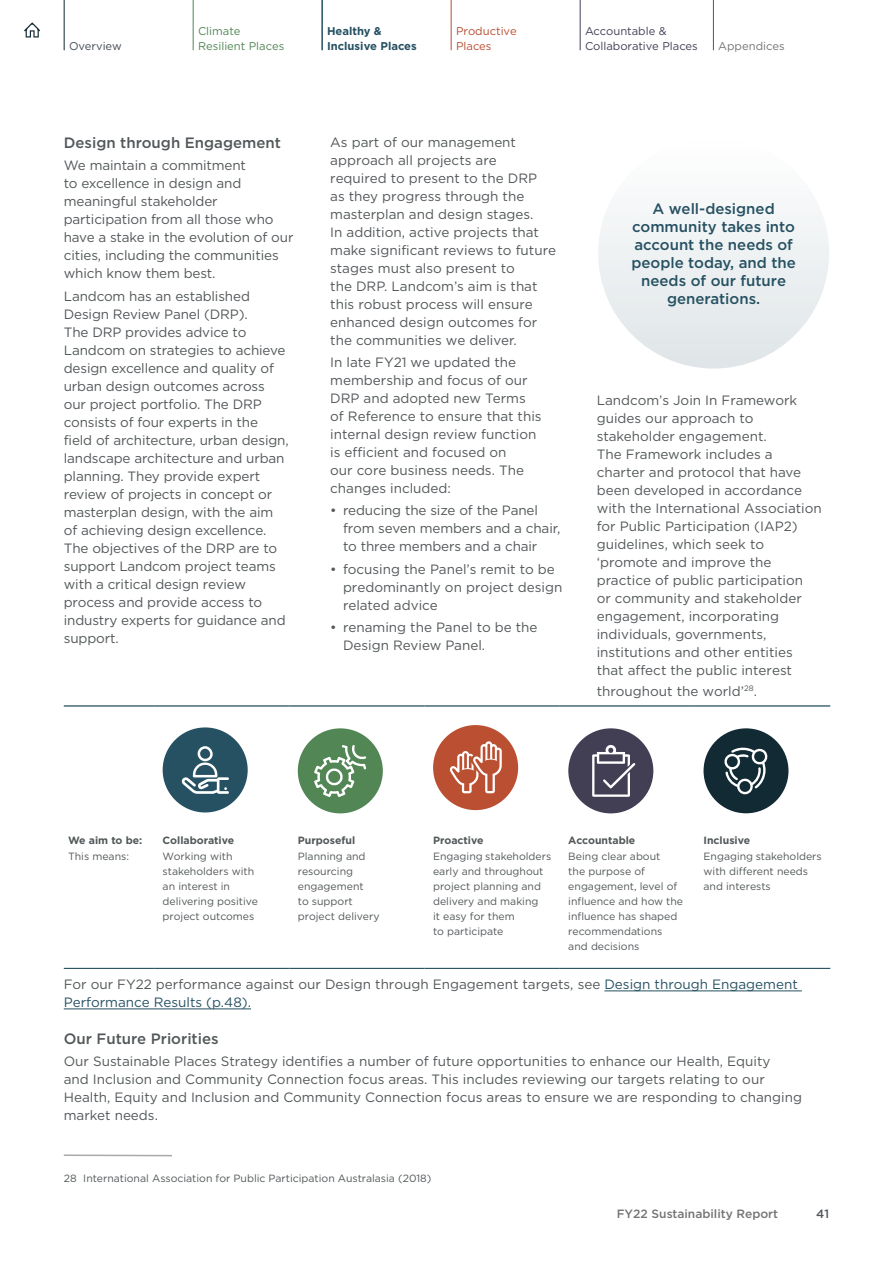
<style>
.page{position:relative;width:893px;height:1263px;background:#fff}
.page>*{position:absolute;margin:0;border:0;box-sizing:border-box;transform-origin:0 0}
.Pull_Quote_-_Healthy{font:500 15px/18px "Gotham";color:#265162;text-align:center}
.Heading_3{font:500 15px "Gotham";color:#525759}
.Normal_Body{font:13.5px/18px "Gotham";color:#525759}
.t1{font:500 12px "Gotham";color:#747476}
.t2{font:500 12px "Gotham";color:#525759}
.t3{font:11.25px/15px "Gotham";color:#423f55}
.t4{font:700 11.25px/15px "Gotham";color:#265162}
.t5{font:11.25px/15px "Gotham";color:#518655}
.t6{font:11.25px/15px "Gotham";color:#ba4e31}
.t7{font:11.25px "Gotham";color:#747476}
.t8{font:11.25px "Gotham";color:#424b54}
.Table_Text{font:10.5px/15px "Gotham";color:#525759}
.Footnote{font:10.5px "Gotham";color:#525759}
.t9{font:700 10.5px "Gotham";color:#525759}
.s1{color:#265162}
</style>
<div class="page">
<hr style="left:604px;top:991px;width:198px;height:1px;background:#265162">
<hr style="left:64px;top:1009px;width:187px;height:1px;background:#265162">
<hr style="left:64px;top:968px;width:90px;height:1px;background:#265162">
<hr style="left:154px;top:968px;width:135px;height:1px;background:#265162">
<hr style="left:289px;top:968px;width:136px;height:1px;background:#265162">
<hr style="left:425px;top:968px;width:135px;height:1px;background:#265162">
<hr style="left:560px;top:968px;width:135px;height:1px;background:#265162">
<hr style="left:695px;top:968px;width:135px;height:1px;background:#265162">
<hr style="left:64px;top:705px;width:90px;height:2px;background:#265162">
<hr style="left:154px;top:705px;width:135px;height:2px;background:#265162">
<hr style="left:289px;top:705px;width:136px;height:2px;background:#265162">
<hr style="left:425px;top:705px;width:135px;height:2px;background:#265162">
<hr style="left:560px;top:705px;width:135px;height:2px;background:#265162">
<hr style="left:695px;top:705px;width:135px;height:2px;background:#265162">
<svg style="left:163px;top:727px;width:85px;height:85px"></svg>
<svg style="left:298px;top:728px;width:85px;height:85px"></svg>
<svg style="left:433px;top:725px;width:85px;height:85px"></svg>
<svg style="left:568px;top:728px;width:85px;height:85px"></svg>
<svg style="left:703px;top:728px;width:85px;height:85px"></svg>
<svg style="left:63px;top:1154px;width:109px;height:3px"></svg>
<div style="left:598px;top:137px;width:231px;height:232px;background:linear-gradient(to bottom,#fff,#dfe5e8);border-radius:50%"></div>
<svg style="left:24px;top:22px;width:16px;height:16px"></svg>
<hr style="left:64px;top:0;width:1px;height:50px;background:#132934">
<hr style="left:193px;top:0;width:1px;height:50px;background:#518655">
<hr style="left:321px;top:0;width:2px;height:50px;background:#265162">
<hr style="left:451px;top:0;width:1px;height:50px;background:#ba4e31">
<hr style="left:580px;top:0;width:1px;height:50px;background:#423f55">
<hr style="left:713px;top:0;width:1px;height:50px;background:#525759">
<p class="t8" style="left:69px;top:40px;width:54px">Overview</p>
<p class="t5" style="left:198px;top:24px;width:88px">Climate<br>Resilient Places</p>
<p class="t4" style="left:327px;top:23px;width:91px">Healthy &amp;<br>Inclusive Places</p>
<p class="t6" style="left:456px;top:24px;width:62px">Productive<br>Places</p>
<p class="t3" style="left:585px;top:24px;width:114px">Accountable &amp;<br>Collaborative Places</p>
<p class="t7" style="left:718px;top:40px;width:68px">Appendices</p>
<p class="Heading_3" style="left:64px;top:134px;width:219px">Design through Engagement</p>
<p class="Normal_Body" style="left:64px;top:156px;width:231px">We maintain a commitment<br>to excellence in design and meaningful stakeholder participation from all those who have a stake in the evolution of our cities, including the communities which know them best.</p>
<p class="Normal_Body" style="left:64px;top:287px;width:227px">Landcom has an established<br>Design Review Panel (DRP).<br>The DRP provides advice to<br>Landcom on strategies to achieve design excellence and quality of urban design outcomes across our project portfolio. The DRP consists of four experts in the field of architecture, urban design, landscape architecture and urban planning. They provide expert review of projects in concept or masterplan design, with the aim of achieving design excellence.<br>The objectives of the DRP are to support Landcom project teams with a critical design review process and provide access to industry experts for guidance and support.</p>
<p class="Normal_Body" style="left:330px;top:133px;width:227px">As part of our management approach all projects are required to present to the DRP<br>as they progress through the masterplan and design stages.<br>In addition, active projects that make significant reviews to future stages must also present to<br>the DRP. Landcom’s aim is that this robust process will ensure enhanced design outcomes for the communities we deliver.</p>
<p class="Normal_Body" style="left:330px;top:353px;width:213px">In late FY21 we updated the membership and focus of our<br>DRP and adopted new Terms of Reference to ensure that this internal design review function is efficient and focused on<br>our core business needs. The changes included:</p>
<p class="Normal_Body" style="left:343px;top:501px;width:219px;text-indent:-13px">• reducing the size of the Panel from seven members and a chair, to three members and a chair</p>
<p class="Normal_Body" style="left:343px;top:560px;width:221px;text-indent:-13px">• focusing the Panel’s remit to be predominantly on project design related advice</p>
<p class="Normal_Body" style="left:343px;top:618px;width:196px;text-indent:-13px">• renaming the Panel to be the<br>Design Review Panel.</p>
<p class="Pull_Quote_-_Healthy" style="left:631px;top:200px;width:166px">A well-designed community takes into account the needs of people today, and the needs of our future generations.</p>
<p class="Normal_Body" style="left:597px;top:391px;width:226px">Landcom’s Join In Framework guides our approach to stakeholder engagement.<br>The Framework includes a charter and protocol that have been developed in accordance with the International Association for Public Participation (IAP2) guidelines, which seek to ‘promote and improve the practice of public participation<br>or community and stakeholder engagement, incorporating individuals, governments, institutions and other entities that affect the public interest</p>
<p class="Normal_Body" style="left:597px;top:682px;width:162px">throughout the world’<sup>28</sup>.</p>
<p class="t9" style="left:68px;top:834px;width:76px">We aim to be:</p>
<p class="t9" style="left:163px;top:834px;width:73px">Collaborative</p>
<p class="t9" style="left:298px;top:834px;width:59px">Purposeful</p>
<p class="t9" style="left:433px;top:834px;width:52px">Proactive</p>
<p class="t9" style="left:568px;top:834px;width:69px">Accountable</p>
<p class="t9" style="left:703px;top:834px;width:48px">Inclusive</p>
<p class="Table_Text" style="left:68px;top:848px;width:63px">This means:</p>
<p class="Table_Text" style="left:163px;top:848px;width:97px">Working with stakeholders with an interest in delivering positive project outcomes</p>
<p class="Table_Text" style="left:298px;top:848px;width:83px">Planning and resourcing engagement<br>to support project delivery</p>
<p class="Table_Text" style="left:433px;top:848px;width:120px">Engaging stakeholders early and throughout project planning and delivery and making<br>it easy for them<br>to participate</p>
<p class="Table_Text" style="left:568px;top:848px;width:116px">Being clear about<br>the purpose of engagement, level of influence and how the influence has shaped recommendations and decisions</p>
<p class="Table_Text" style="left:703px;top:848px;width:120px">Engaging stakeholders with different needs and interests</p>
<p class="Normal_Body" style="left:64px;top:975px;width:735px">For our FY22 performance against our Design through Engagement targets, see <span class="s1">Design through Engagement<br>Performance Results (p.48).</span></p>
<p class="Heading_3" style="left:64px;top:1030px;width:156px">Our Future Priorities</p>
<p class="Normal_Body" style="left:64px;top:1052px;width:740px">Our Sustainable Places Strategy identifies a number of future opportunities to enhance our Health, Equity<br>and Inclusion and Community Connection focus areas. This includes reviewing our targets relating to our Health, Equity and Inclusion and Community Connection focus areas to ensure we are responding to changing market needs.</p>
<p class="Footnote" style="left:64px;top:1172px;width:369px">28 International Association for Public Participation Australasia (2018)</p>
<p class="t1" style="left:617px;top:1207px;width:163px">FY22 Sustainability Report</p>
<p class="t2" style="left:816px;top:1207px;width:14px">41</p>
</div>
